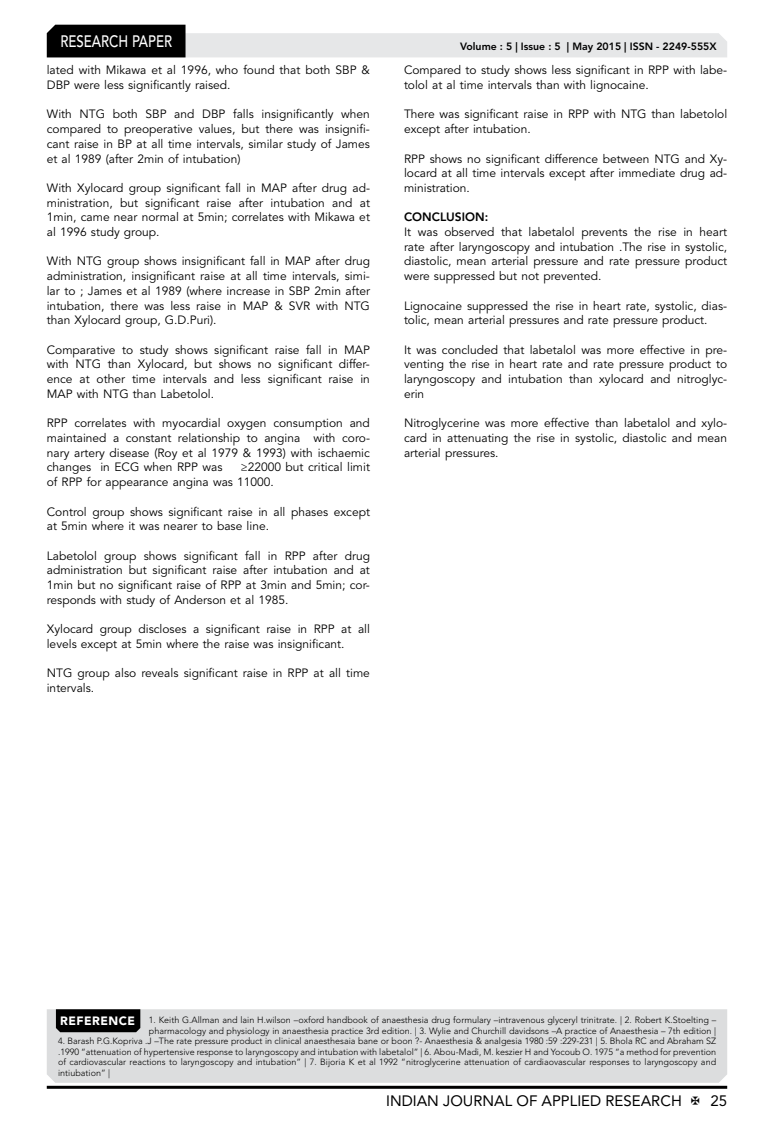
<style>
.page{position:relative;width:774px;height:1136px;background:#fff}
.page>*{position:absolute;margin:0;border:0;box-sizing:border-box;transform-origin:0 0}
.t1{font:500 16.5px "Avenir LT Std";color:#fff;scale:.8 1}
.t2{font:15px "Avenir LT Std";color:#000}
.t3{font:12px/14.7px "Avenir LT Std";color:#000;text-align:justify}
.t4{font:800 12px "Avenir LT Std";color:#000}
.t5{font:800 10.5px "Avenir LT Std";color:#000}
.t6{font:300 9px/10.5px "Avenir LT Std";color:#000;text-align:right}
.s1{font-weight:900;font-size:12px;color:#fff}
</style>
<div class="page">
<hr style="left:47px;top:1085px;width:680px;height:3px;background:#000">
<svg style="left:47px;top:25px;width:680px;height:32px"></svg>
<div style="left:47px;top:1009px;width:680px;height:73px;background:#dcddde"></div>
<div style="left:56px;top:1009px;width:84px;height:23px;background:#000"></div>
<h1 class="t1" style="left:60px;top:32px;width:139px">RESEARCH PAPER</h1>
<p class="t3" style="left:47px;top:63px;width:325px">lated with Mikawa et al 1996, who found that both SBP &amp;<br>DBP were less significantly raised.</p>
<p class="t3" style="left:47px;top:107px;width:325px">With NTG both SBP and DBP falls insignificantly when compared to preoperative values, but there was insignifi&shy;cant raise in BP at all time intervals, similar study of James et al 1989 (after 2min of intubation)</p>
<p class="t3" style="left:47px;top:181px;width:325px">With Xylocard group significant fall in MAP after drug ad&shy;ministration, but significant raise after intubation and at 1min, came near normal at 5min; correlates with Mikawa et al 1996 study group.</p>
<p class="t3" style="left:47px;top:254px;width:325px">With NTG group shows insignificant fall in MAP after drug administration, insignificant raise at all time intervals, simi&shy;lar to ; James et al 1989 (where increase in SBP 2min after intubation, there was less raise in MAP &amp; SVR with NTG than Xylocard group, G.D.Puri).</p>
<p class="t3" style="left:47px;top:342px;width:325px">Comparative to study shows significant raise fall in MAP with NTG than Xylocard, but shows no significant differ&shy;ence at other time intervals and less significant raise in MAP with NTG than Labetolol.</p>
<p class="t3" style="left:47px;top:416px;width:325px">RPP correlates with myocardial oxygen consumption and maintained a constant relationship to angina with coro&shy;nary artery disease (Roy et al 1979 &amp; 1993) with ischaemic changes in ECG when RPP was</p>
<p class="t3" style="left:47px;top:460px;width:325px;text-indent:194px">≥22000 but critical limit of RPP for appearance angina was 11000.</p>
<p class="t3" style="left:47px;top:504px;width:325px">Control group shows significant raise in all phases except at 5min where it was nearer to base line.</p>
<p class="t3" style="left:47px;top:548px;width:325px">Labetolol group shows significant fall in RPP after drug administration but significant raise after intubation and at 1min but no significant raise of RPP at 3min and 5min; cor&shy;responds with study of Anderson et al 1985.</p>
<p class="t3" style="left:47px;top:622px;width:325px">Xylocard group discloses a significant raise in RPP at all levels except at 5min where the raise was insignificant.</p>
<p class="t3" style="left:47px;top:666px;width:325px">NTG group also reveals significant raise in RPP at all time intervals.</p>
<p class="t5" style="left:460px;top:41px;width:258px">Volume : 5 | Issue : 5 | May 2015 | ISSN - 2249-555X</p>
<p class="t3" style="left:404px;top:63px;width:325px">Compared to study shows less significant in RPP with labe&shy;tolol at al time intervals than with lignocaine.</p>
<p class="t3" style="left:404px;top:107px;width:325px">There was significant raise in RPP with NTG than labetolol except after intubation.</p>
<p class="t3" style="left:404px;top:151px;width:325px">RPP shows no significant difference between NTG and Xy&shy;locard at all time intervals except after immediate drug ad&shy;ministration.</p>
<p class="t4" style="left:404px;top:210px;width:86px">CONCLUSION:</p>
<p class="t3" style="left:404px;top:225px;width:325px">It was observed that labetalol prevents the rise in heart rate after laryngoscopy and intubation .The rise in systolic, diastolic, mean arterial pressure and rate pressure product were suppressed but not prevented.</p>
<p class="t3" style="left:404px;top:298px;width:325px">Lignocaine suppressed the rise in heart rate, systolic, dias&shy;tolic, mean arterial pressures and rate pressure product.</p>
<p class="t3" style="left:404px;top:342px;width:325px">It was concluded that labetalol was more effective in pre&shy;venting the rise in heart rate and rate pressure product to laryngoscopy and intubation than xylocard and nitroglyc&shy;erin</p>
<p class="t3" style="left:404px;top:416px;width:325px">Nitroglycerine was more effective than labetalol and xylo&shy;card in attenuating the rise in systolic, diastolic and mean arterial pressures.</p>
<p class="t6" style="left:60px;top:1014px;width:657px"><span class="s1">REFERENCE</span> 1. Keith G.Allman and lain H.wilson –oxford handbook of anaesthesia drug formulary –intravenous glyceryl trinitrate. | 2. Robert K.Stoelting – pharmacology and physiology in anaesthesia practice 3rd edition. | 3. Wylie and Churchill davidsons –A practice of Anaesthesia – 7th edition |</p>
<p class="t6" style="left:58px;top:1035px;width:660px;text-align:justify">4. Barash P.G.Kopriva .J –The rate pressure product in clinical anaesthesaia bane or boon ?- Anaesthesia &amp; analgesia 1980 :59 :229-231 | 5. Bhola RC and Abraham SZ .1990 “attenuation of hypertensive response to laryngoscopy and intubation with labetalol” | 6. Abou-Madi, M. keszier H and Yocoub O. 1975 “a method for prevention of cardiovascular reactions to laryngoscopy and intubation” | 7. Bijoria K et al 1992 “nitroglycerine attenuation of cardiaovascular responses to laryngoscopy and intiubation” |</p>
<p class="t2" style="left:386px;top:1091px;width:297px">INDIAN JOURNAL OF APPLIED RESEARCH</p>
<p class="t2" style="left:710px;top:1091px;width:18px">25</p>
</div>
